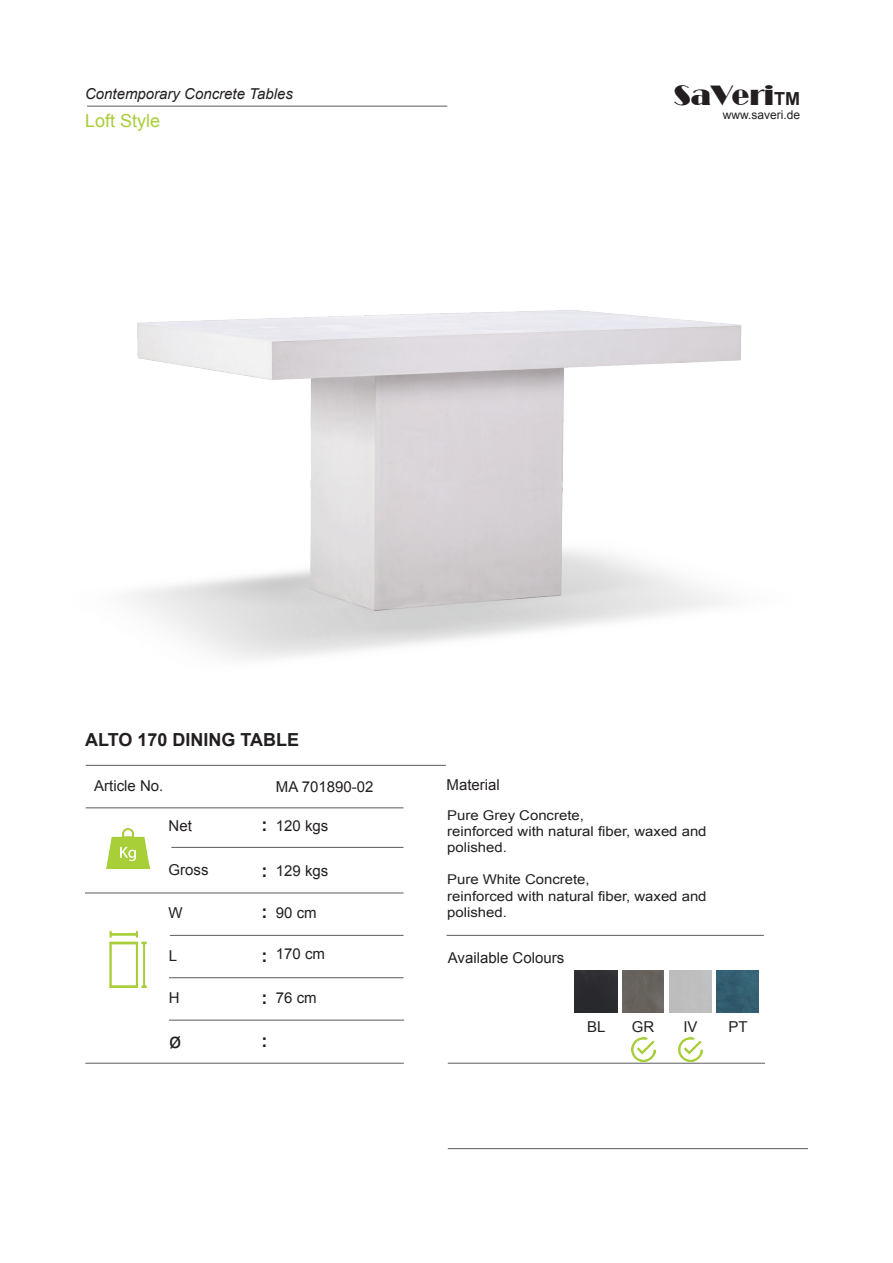
<style>
.page{position:relative;width:893px;height:1263px;background:#fff}
.page>*{position:absolute;margin:0;border:0;box-sizing:border-box;transform-origin:0 0}
.t1{font:27px "Broadway BT";color:#231f20}
.t2{font:21px "Arial";color:#231f20}
.t3{font:700 18px "Arial";color:#231f20}
.t4{font:18px "Arial";color:#a8ce38}
.t5{font:15px "Arial";color:#231f20}
.t6{font:italic 15px "Arial";color:#231f20}
.t7{font:13.5px/16.2px "Arial";color:#231f20;scale:1.1 1}
.t8{font:12px "Arial";color:#231f20}
.s1{font-family:"Arial";font-weight:700;font-size:18px}
</style>
<div class="page">
<hr style="left:448px;top:1148px;width:360px;height:1px;background:#5b5b5b">
<hr style="left:86px;top:765px;width:360px;height:1px;background:#5b5b5b">
<hr style="left:87px;top:106px;width:360px;height:1px;background:#5b5b5b">
<img style="left:107px;top:828px;width:43px;height:41px">
<img style="left:109px;top:932px;width:38px;height:56px">
<div style="left:574px;top:970px;width:43px;height:43px;background:#2b2b2f"></div>
<hr style="left:86px;top:807px;width:317px;height:1px;background:#5b5b5b">
<hr style="left:85px;top:893px;width:318px;height:1px;background:#5b5b5b">
<hr style="left:170px;top:935px;width:233px;height:1px;background:#5b5b5b">
<hr style="left:169px;top:977px;width:234px;height:1px;background:#5b5b5b">
<hr style="left:169px;top:1020px;width:235px;height:1px;background:#5b5b5b">
<hr style="left:171px;top:847px;width:232px;height:1px;background:#5b5b5b">
<hr style="left:446px;top:935px;width:318px;height:1px;background:#5b5b5b">
<div style="left:622px;top:970px;width:42px;height:42px;background:#67635d"></div>
<img style="left:717px;top:970px;width:41px;height:42px">
<hr style="left:448px;top:1063px;width:317px;height:1px;background:#5b5b5b">
<img style="left:631px;top:1037px;width:24px;height:24px">
<img style="left:679px;top:1037px;width:24px;height:24px">
<hr style="left:85px;top:1063px;width:319px;height:1px;background:#5b5b5b">
<p class="t6" style="left:85px;top:84px;width:209px">Contemporary Concrete Tables</p>
<h3 class="t4" style="left:85px;top:108px;width:77px">Loft Style</h3>
<h1 class="t1" style="left:674px;top:78px;width:128px">SaVeri<span class="s1">TM</span></h1>
<p class="t8" style="left:723px;top:107px;width:79px">www.saveri.de</p>
<h3 class="t3" style="left:85px;top:728px;width:216px">ALTO 170 DINING TABLE</h3>
<p class="t5" style="left:94px;top:776px;width:71px">Article No.</p>
<p class="t5" style="left:169px;top:816px;width:25px">Net</p>
<p class="t5" style="left:169px;top:860px;width:42px">Gross</p>
<p class="t5" style="left:169px;top:903px;width:16px">W</p>
<p class="t5" style="left:169px;top:946px;width:10px">L</p>
<p class="t5" style="left:169px;top:988px;width:12px">H</p>
<h2 class="t2" style="left:169px;top:1027px;width:14px">ø</h2>
<p class="t5" style="left:276px;top:776px;width:99px">MA 701890-02</p>
<h3 class="t3" style="left:261px;top:813px;width:7px">:</h3>
<h3 class="t3" style="left:261px;top:858px;width:7px">:</h3>
<h3 class="t3" style="left:261px;top:899px;width:7px">:</h3>
<h3 class="t3" style="left:261px;top:944px;width:7px">:</h3>
<h3 class="t3" style="left:261px;top:986px;width:7px">:</h3>
<h3 class="t3" style="left:261px;top:1029px;width:7px">:</h3>
<p class="t5" style="left:276px;top:816px;width:54px">120 kgs</p>
<p class="t5" style="left:276px;top:861px;width:54px">129 kgs</p>
<p class="t5" style="left:276px;top:903px;width:42px">90 cm</p>
<p class="t5" style="left:276px;top:944px;width:51px">170 cm</p>
<p class="t5" style="left:276px;top:987px;width:42px">76 cm</p>
<p class="t5" style="left:447px;top:775px;width:55px">Material</p>
<p class="t7" style="left:447px;top:807px;width:237px">Pure Grey Concrete,<br>reinforced with natural fiber, waxed and polished.</p>
<p class="t7" style="left:447px;top:872px;width:237px">Pure White Concrete,<br>reinforced with natural fiber, waxed and polished.</p>
<p class="t5" style="left:448px;top:948px;width:118px">Available Colours</p>
<p class="t5" style="left:587px;top:1017px;width:20px">BL</p>
<p class="t5" style="left:632px;top:1017px;width:24px">GR</p>
<p class="t5" style="left:683px;top:1017px;width:16px">IV</p>
<p class="t5" style="left:728px;top:1017px;width:21px">PT</p>
</div>
